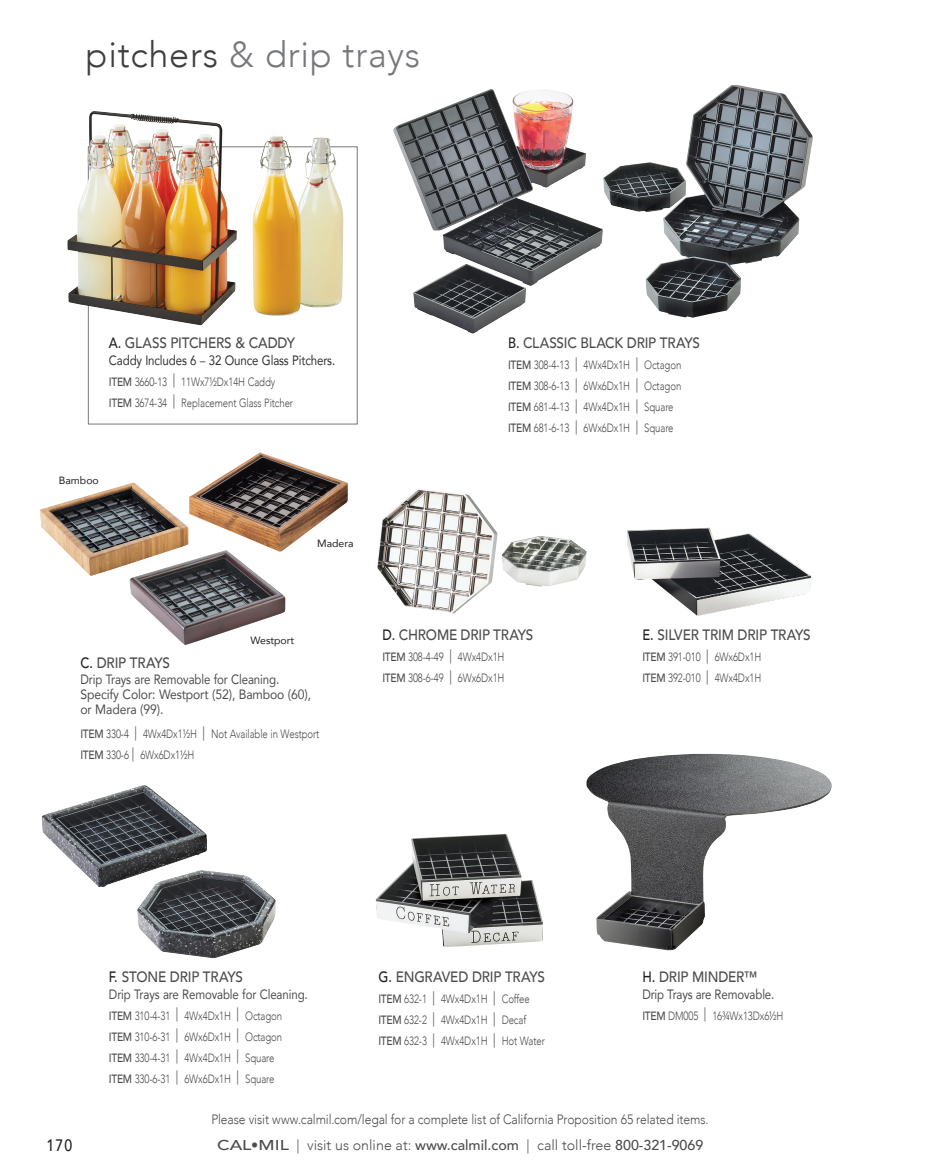
<style>
.page{position:relative;width:932px;height:1175px;background:#fff}
.page>*{position:absolute;margin:0;border:0;box-sizing:border-box;transform-origin:0 0}
.t1{font:300 36px "Avenir";letter-spacing:.02em;color:#76787b}
.t2{font:500 16.5px "Avenir";color:#231f20;scale:.85 1}
.t3{font:500 15px "Avenir";letter-spacing:-.015em;color:#4b4c4d;scale:.9 1}
.t4{font:500 14.25px "Avenir";color:#4b4c4d;scale:1.25 1}
.t5{font:13.5px/15px "Avenir";letter-spacing:-.01em;color:#4b4c4d;scale:.85 1}
.t6{font:300 13.5px "Avenir";letter-spacing:-.005em;color:#4b4c4d;scale:.9 1}
.t7{font:13.5px "Avenir";letter-spacing:-.01em;color:#312f30;scale:.85 1}
.t8{font:300 12px/21px "Avenir";letter-spacing:-.01em;color:#4b4c4d;scale:.8 1}
.t9{font:10.5px "Avenir";color:#231f20}
.s1{color:#3e3e3f}
.s2{color:#231f20}
.s3{color:#4b4c4d}
.s4{font-weight:500}
.s5{font-size:14.25px;color:#57585a}
.s6{font-weight:300}
</style>
<div class="page">
<svg style="left:88px;top:146px;width:270px;height:279px"></svg>
<img style="left:377px;top:489px;width:209px;height:124px">
<img style="left:67px;top:111px;width:170px;height:214px">
<img style="left:375px;top:834px;width:167px;height:113px">
<img style="left:586px;top:753px;width:246px;height:197px">
<img style="left:627px;top:527px;width:184px;height:89px">
<img style="left:603px;top:85px;width:209px;height:233px">
<img style="left:393px;top:89px;width:210px;height:227px">
<img style="left:137px;top:870px;width:139px;height:88px">
<img style="left:42px;top:785px;width:165px;height:102px">
<img style="left:253px;top:136px;width:90px;height:180px">
<img style="left:189px;top:452px;width:159px;height:98px">
<img style="left:40px;top:482px;width:149px;height:94px">
<img style="left:129px;top:550px;width:156px;height:95px">
<h1 class="t1" style="left:86px;top:33px;width:336px"><span class="s1">pitchers</span> &amp; drip trays</h1>
<p class="t3" style="left:109px;top:330px;width:208px"><span class="s2">A.</span> GLASS PITCHERS &amp; CADDY</p>
<p class="t7" style="left:109px;top:349px;width:268px">Caddy Includes 6 <span class="s3">–</span> 32 Ounce Glass Pitchers.</p>
<p class="t8" style="left:109px;top:371px;width:232px"><span class="s4">ITEM</span> 3660-13 <span class="s5">|</span> 11Wx7½Dx14H Caddy<br><span class="s4">ITEM</span> 3674-34 <span class="s5">|</span> Replacement Glass Pitcher</p>
<p class="t9" style="left:59px;top:471px;width:41px">Bamboo</p>
<p class="t9" style="left:317px;top:535px;width:38px">Madera</p>
<p class="t3" style="left:508px;top:330px;width:215px"><span class="s2">B.</span> CLASSIC BLACK DRIP TRAYS</p>
<p class="t8" style="left:508px;top:355px;width:218px"><span class="s4">ITEM</span> 308-4-13 <span class="s5">|</span> 4Wx4Dx1H <span class="s5">|</span> Octagon <span class="s4">ITEM</span> 308-6-13 <span class="s5">|</span> 6Wx6Dx1H <span class="s5">|</span> Octagon <span class="s4">ITEM</span> 681-4-13 <span class="s5">|</span> 4Wx4Dx1H <span class="s5">|</span> Square <span class="s4">ITEM</span> 681-6-13 <span class="s5">|</span> 6Wx6Dx1H <span class="s5">|</span> Square</p>
<p class="t9" style="left:250px;top:632px;width:45px">Westport</p>
<p class="t3" style="left:80px;top:649px;width:101px"><span class="s2">C.</span> DRIP TRAYS</p>
<p class="t5" style="left:80px;top:671px;width:273px">Drip Trays are Removable for Cleaning.<br>Specify Color: Westport (52), Bamboo (60), or Madera (99).</p>
<p class="t8" style="left:80px;top:723px;width:300px"><span class="s4">ITEM</span> 330-4 <span class="s5">|</span> 4Wx4Dx1½H <span class="s5">|</span> Not Available in Westport<br><span class="s4">ITEM</span> 330-6 <span class="s5">|</span> 6Wx6Dx1½H</p>
<p class="t3" style="left:382px;top:622px;width:169px"><span class="s2">D.</span> CHROME DRIP TRAYS</p>
<p class="t8" style="left:382px;top:647px;width:154px"><span class="s4">ITEM</span> 308-4-49 <span class="s5">|</span> 4Wx4Dx1H<br><span class="s4">ITEM</span> 308-6-49 <span class="s5">|</span> 6Wx6Dx1H</p>
<p class="t3" style="left:109px;top:964px;width:150px"><span class="s2">F.</span> STONE DRIP TRAYS</p>
<p class="t5" style="left:109px;top:986px;width:235px">Drip Trays are Removable for Cleaning.</p>
<p class="t8" style="left:109px;top:1005px;width:218px"><span class="s4">ITEM</span> 310-4-31 <span class="s5">|</span> 4Wx4Dx1H <span class="s5">|</span> Octagon <span class="s4">ITEM</span> 310-6-31 <span class="s5">|</span> 6Wx6Dx1H <span class="s5">|</span> Octagon <span class="s4">ITEM</span> 330-4-31 <span class="s5">|</span> 4Wx4Dx1H <span class="s5">|</span> Square <span class="s4">ITEM</span> 330-6-31 <span class="s5">|</span> 6Wx6Dx1H <span class="s5">|</span> Square</p>
<p class="t3" style="left:378px;top:964px;width:187px"><span class="s2">G.</span> ENGRAVED DRIP TRAYS</p>
<p class="t8" style="left:378px;top:988px;width:209px"><span class="s4">ITEM</span> 632-1 <span class="s5">|</span> 4Wx4Dx1H <span class="s5">|</span> Coffee<br><span class="s4">ITEM</span> 632-2 <span class="s5">|</span> 4Wx4Dx1H <span class="s5">|</span> Decaf<br><span class="s4">ITEM</span> 632-3 <span class="s5">|</span> 4Wx4Dx1H <span class="s5">|</span> Hot Water</p>
<p class="t3" style="left:642px;top:622px;width:188px"><span class="s2">E.</span> SILVER TRIM DRIP TRAYS</p>
<p class="t8" style="left:642px;top:647px;width:150px"><span class="s4">ITEM</span> 391-010 <span class="s5">|</span> 6Wx6Dx1H<br><span class="s4">ITEM</span> 392-010 <span class="s5">|</span> 4Wx4Dx1H</p>
<p class="t3" style="left:642px;top:964px;width:130px"><span class="s2">H.</span> DRIP MINDER™</p>
<p class="t5" style="left:642px;top:986px;width:157px">Drip Trays are Removable.</p>
<p class="t8" style="left:642px;top:1005px;width:178px"><span class="s4">ITEM</span> DM005 <span class="s5">|</span> 16¾Wx13Dx6½H</p>
<p class="t6" style="left:211px;top:1110px;width:554px">Please visit www.calmil.com/legal for a complete list of California Proposition 65 related items.</p>
<h2 class="t2" style="left:46px;top:1130px;width:32px">170</h2>
<p class="t4" style="left:217px;top:1132px;width:390px">CAL•MIL <span class="s6">| visit us online at:</span> www.calmil.com <span class="s6">| call toll-free</span> 800-321-9069</p>
</div>
